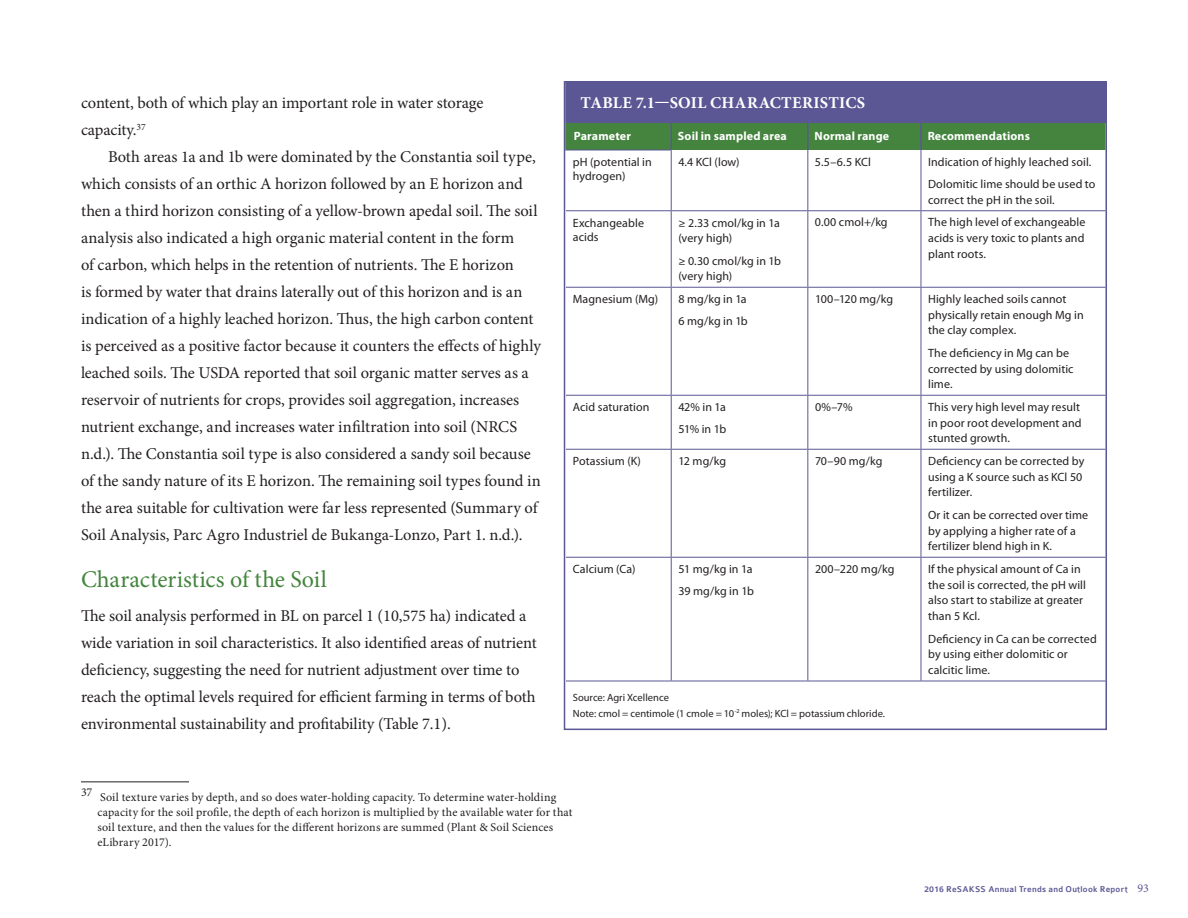
<style>
.page{position:relative;width:1188px;height:918px;background:#fff}
.page>*{position:absolute;margin:0;border:0;box-sizing:border-box;transform-origin:0 0}
.t1{font:24px "Minion Pro";color:#44843e}
.t2{font:16.5px/27px "Minion Pro";letter-spacing:-.005em;color:#231f20}
.t3{font:700 16.5px "Minion Pro";letter-spacing:.02em;color:#fff}
.t4{font:12px/15.8px "Myriad Pro";letter-spacing:.005em;color:#231f20}
.t5{font:12px/15px "Minion Pro";letter-spacing:.01em;color:#231f20}
.t6{font:700 12px "Myriad Pro";letter-spacing:.01em;color:#fff}
.t7{font:12px/22.5px "Myriad Pro";letter-spacing:-.03em;color:#231f20}
.t8{font:10.5px/15.5px "Myriad Pro";color:#231f20}
.t9{font:500 9px "Colaborate";letter-spacing:.025em;color:#5b5794}
.s1{font-family:"Minion Pro";font-weight:400;font-size:12px}
</style>
<div class="page">
<hr style="left:81px;top:781px;width:108px;height:1px;background:#231f20">
<div style="left:566px;top:82px;width:540px;height:41px;background:#5b5794"></div>
<div style="left:567px;top:123px;width:537px;height:27px;background:#44843e"></div>
<svg style="left:567px;top:150px;width:537px;height:531px"></svg>
<hr style="left:565px;top:150px;width:107px;height:1px;background:#5b5794">
<hr style="left:566px;top:210px;width:105px;height:1px;background:#5b5794">
<hr style="left:671px;top:210px;width:137px;height:1px;background:#5b5794">
<hr style="left:808px;top:210px;width:113px;height:1px;background:#5b5794">
<hr style="left:921px;top:210px;width:185px;height:1px;background:#5b5794">
<hr style="left:566px;top:287px;width:105px;height:1px;background:#5b5794">
<hr style="left:566px;top:395px;width:105px;height:1px;background:#5b5794">
<hr style="left:566px;top:449px;width:105px;height:1px;background:#5b5794">
<hr style="left:566px;top:557px;width:105px;height:1px;background:#5b5794">
<hr style="left:566px;top:681px;width:105px;height:1px;background:#5b5794">
<hr style="left:671px;top:287px;width:137px;height:1px;background:#5b5794">
<hr style="left:808px;top:287px;width:113px;height:1px;background:#5b5794">
<hr style="left:671px;top:395px;width:137px;height:1px;background:#5b5794">
<hr style="left:808px;top:395px;width:113px;height:1px;background:#5b5794">
<hr style="left:671px;top:449px;width:137px;height:1px;background:#5b5794">
<hr style="left:808px;top:449px;width:113px;height:1px;background:#5b5794">
<hr style="left:671px;top:557px;width:137px;height:1px;background:#5b5794">
<hr style="left:808px;top:557px;width:113px;height:1px;background:#5b5794">
<hr style="left:671px;top:681px;width:137px;height:1px;background:#5b5794">
<hr style="left:808px;top:681px;width:113px;height:1px;background:#5b5794">
<hr style="left:921px;top:287px;width:185px;height:1px;background:#5b5794">
<hr style="left:921px;top:395px;width:185px;height:1px;background:#5b5794">
<hr style="left:921px;top:449px;width:185px;height:1px;background:#5b5794">
<hr style="left:921px;top:557px;width:185px;height:1px;background:#5b5794">
<hr style="left:921px;top:681px;width:185px;height:1px;background:#5b5794">
<hr style="left:807px;top:123px;width:2px;height:27px;background:#5b5794">
<hr style="left:920px;top:123px;width:2px;height:27px;background:#5b5794">
<hr style="left:670px;top:123px;width:2px;height:27px;background:#5b5794">
<hr style="left:671px;top:150px;width:1px;height:60px;background:#5b5794">
<hr style="left:671px;top:211px;width:1px;height:76px;background:#5b5794">
<hr style="left:671px;top:288px;width:1px;height:107px;background:#5b5794">
<hr style="left:671px;top:396px;width:1px;height:53px;background:#5b5794">
<hr style="left:671px;top:450px;width:1px;height:107px;background:#5b5794">
<hr style="left:671px;top:558px;width:1px;height:123px;background:#5b5794">
<hr style="left:807px;top:150px;width:1px;height:60px;background:#5b5794">
<hr style="left:921px;top:150px;width:1px;height:60px;background:#5b5794">
<hr style="left:807px;top:211px;width:1px;height:76px;background:#5b5794">
<hr style="left:921px;top:211px;width:1px;height:76px;background:#5b5794">
<hr style="left:807px;top:288px;width:1px;height:107px;background:#5b5794">
<hr style="left:921px;top:288px;width:1px;height:107px;background:#5b5794">
<hr style="left:807px;top:396px;width:1px;height:53px;background:#5b5794">
<hr style="left:921px;top:396px;width:1px;height:53px;background:#5b5794">
<hr style="left:807px;top:450px;width:1px;height:107px;background:#5b5794">
<hr style="left:921px;top:450px;width:1px;height:107px;background:#5b5794">
<hr style="left:807px;top:558px;width:1px;height:123px;background:#5b5794">
<hr style="left:921px;top:558px;width:1px;height:123px;background:#5b5794">
<div style="left:564px;top:81px;width:543px;height:649px;border:2px solid #5b5794"></div>
<p class="t2" style="left:81px;top:89px;width:404px">content, both of which play an important role in water storage capacity.<sup>37</sup></p>
<p class="t2" style="left:81px;top:143px;width:462px;text-indent:27px">Both areas 1a and 1b were dominated by the Constantia soil type, which consists of an orthic A horizon followed by an E horizon and then a third horizon consisting of a yellow-brown apedal soil. The soil analysis also indicated a high organic material content in the form<br>of carbon, which helps in the retention of nutrients. The E horizon<br>is formed by water that drains laterally out of this horizon and is an indication of a highly leached horizon. Thus, the high carbon content is perceived as a positive factor because it counters the effects of highly leached soils. The USDA reported that soil organic matter serves as a reservoir of nutrients for crops, provides soil aggregation, increases nutrient exchange, and increases water infiltration into soil (NRCS n.d.). The Constantia soil type is also considered a sandy soil because of the sandy nature of its E horizon. The remaining soil types found in the area suitable for cultivation were far less represented (Summary of Soil Analysis, Parc Agro Industriel de Bukanga-Lonzo, Part 1. n.d.).</p>
<h1 class="t1" style="left:81px;top:564px;width:247px">Characteristics of the Soil</h1>
<p class="t2" style="left:81px;top:602px;width:457px">The soil analysis performed in BL on parcel 1 (10,575 ha) indicated a wide variation in soil characteristics. It also identified areas of nutrient deficiency, suggesting the need for nutrient adjustment over time to reach the optimal levels required for efficient farming in terms of both environmental sustainability and profitability (Table 7.1).</p>
<p class="t3" style="left:580px;top:91px;width:286px">TABLE 7.1—SOIL CHARACTERISTICS</p>
<p class="t6" style="left:574px;top:129px;width:59px">Parameter</p>
<p class="t6" style="left:678px;top:129px;width:111px">Soil in sampled area</p>
<p class="t6" style="left:815px;top:129px;width:76px">Normal range</p>
<p class="t6" style="left:928px;top:129px;width:104px">Recommendations</p>
<p class="t4" style="left:573px;top:154px;width:81px;line-height:14.2px">pH (potential in hydrogen)</p>
<p class="t4" style="left:678px;top:154px;width:63px">4.4 KCl (low)</p>
<p class="t4" style="left:815px;top:154px;width:57px">5.5–6.5 KCl</p>
<p class="t4" style="left:928px;top:150px;width:169px;line-height:22.5px">Indication of highly leached soil.<br>Dolomitic lime should be used to</p>
<p class="t4" style="left:928px;top:192px;width:128px">correct the pH in the soil.</p>
<p class="t4" style="left:573px;top:215px;width:73px;line-height:14.2px">Exchangeable acids</p>
<p class="t4" style="left:678px;top:214px;width:103px">≥ 2.33 cmol/kg in 1a (very high)</p>
<p class="t4" style="left:678px;top:253px;width:104px">≥ 0.30 cmol/kg in 1b (very high)</p>
<p class="t4" style="left:815px;top:214px;width:74px">0.00 cmol+/kg</p>
<p class="t4" style="left:928px;top:214px;width:159px;text-align:justify">The high level of exchangeable acids is very toxic to plants and plant roots.</p>
<p class="t4" style="left:573px;top:291px;width:87px">Magnesium (Mg)</p>
<p class="t4" style="left:678px;top:288px;width:71px;line-height:22.5px">8 mg/kg in 1a<br>6 mg/kg in 1b</p>
<p class="t4" style="left:815px;top:291px;width:80px">100–120 mg/kg</p>
<p class="t4" style="left:928px;top:291px;width:157px">Highly leached soils cannot physically retain enough Mg in the clay complex.</p>
<p class="t4" style="left:928px;top:345px;width:147px">The deficiency in Mg can be corrected by using dolomitic lime.</p>
<p class="t4" style="left:573px;top:399px;width:78px">Acid saturation</p>
<p class="t7" style="left:678px;top:395px;width:49px">42% in 1a<br>51% in 1b</p>
<p class="t4" style="left:815px;top:399px;width:39px">0%–7%</p>
<p class="t4" style="left:928px;top:399px;width:155px">This very high level may result in poor root development and stunted growth.</p>
<p class="t4" style="left:573px;top:453px;width:70px">Potassium (K)</p>
<p class="t4" style="left:678px;top:453px;width:49px">12 mg/kg</p>
<p class="t4" style="left:815px;top:453px;width:69px">70–90 mg/kg</p>
<p class="t4" style="left:928px;top:453px;width:158px">Deficiency can be corrected by using a K source such as KCl 50 fertilizer.</p>
<p class="t4" style="left:928px;top:507px;width:162px">Or it can be corrected over time by applying a higher rate of a fertilizer blend high in K.</p>
<p class="t4" style="left:573px;top:561px;width:64px">Calcium (Ca)</p>
<p class="t4" style="left:678px;top:557px;width:77px;line-height:22.5px">51 mg/kg in 1a<br>39 mg/kg in 1b</p>
<p class="t4" style="left:815px;top:561px;width:81px">200–220 mg/kg</p>
<p class="t4" style="left:928px;top:561px;width:159px">If the physical amount of Ca in the soil is corrected, the pH will also start to stabilize at greater than 5 Kcl.</p>
<p class="t4" style="left:928px;top:631px;width:170px">Deficiency in Ca can be corrected by using either dolomitic or calcitic lime.</p>
<p class="t8" style="left:573px;top:690px;width:314px">Source: Agri Xcellence<br>Note: cmol = centimole (1 cmole = 10<sup>-2</sup> moles); KCl = potassium chloride.</p>
<p class="t5" style="left:98px;top:789px;width:477px;text-indent:-16px">37 Soil texture varies by depth, and so does water-holding capacity. To determine water-holding capacity for the soil profile, the depth of each horizon is multiplied by the available water for that soil texture, and then the values for the different horizons are summed (Plant &amp; Soil Sciences eLibrary 2017).</p>
<p class="t9" style="left:924px;top:885px;width:226px">2016 ReSAKSS Annual Trends and Outlook Report <span class="s1">93</span></p>
</div>
